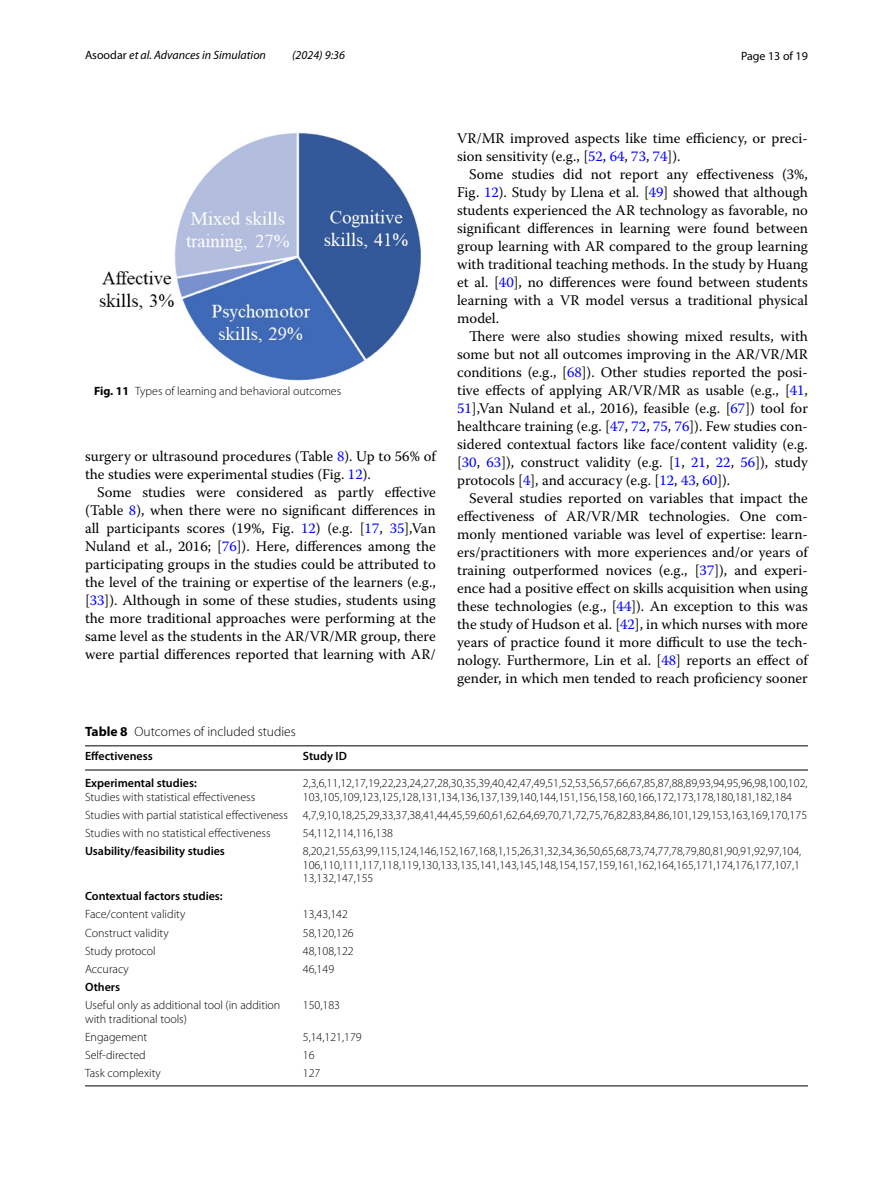
<style>
.page{position:relative;width:893px;height:1187px;background:#fff}
.page>*{position:absolute;margin:0;border:0;box-sizing:border-box;transform-origin:0 0}
.t1{font:14.7px/18px "Warnock Pro";color:#000;text-align:justify}
.t2{font:300 13.5px "Myriad Pro";color:#000}
.t3{font:300 12px/13.5px "Myriad Pro";color:#000}
.t4{font:600 12px "Myriad Pro";color:#000}
.t5{font:italic 12px "Myriad Pro";color:#000}
.t6{font:12px "Myriad Pro";color:#000}
.s1{font-style:normal}
.s2{font-weight:700}
.s3{color:#00f}
</style>
<div class="page">
<img style="left:100px;top:133px;width:321px;height:247px">
<hr style="left:85px;top:745px;width:218px;height:1px;background:#000">
<hr style="left:85px;top:769px;width:218px;height:1px;background:#000">
<hr style="left:303px;top:745px;width:505px;height:1px;background:#000">
<hr style="left:303px;top:769px;width:505px;height:1px;background:#000">
<hr style="left:85px;top:1085px;width:218px;height:1px;background:#000">
<hr style="left:303px;top:1085px;width:505px;height:1px;background:#000">
<p class="t5" style="left:85px;top:48px;width:182px"><span class="s1">Asoodar</span> et al. Advances in Simulation</p>
<p class="t5" style="left:292px;top:48px;width:54px">(2024) 9:36</p>
<p class="t6" style="left:741px;top:48px;width:68px">Page 13 of 19</p>
<p class="t3" style="left:94px;top:384px;width:249px"><span class="s2">Fig. 11</span> Types of learning and behavioral outcomes</p>
<p class="t1" style="left:85px;top:447px;width:352px">surgery or ultrasound procedures (Table <span class="s3">8</span>). Up to 56% of the studies were experimental studies (Fig. <span class="s3">12</span>).</p>
<p class="t1" style="left:85px;top:483px;width:352px;text-indent:12px">Some studies were considered as partly effective (Table <span class="s3">8</span>), when there were no significant differences in all participants scores (19%, Fig. <span class="s3">12</span>) (e.g. [<span class="s3">17</span>, <span class="s3">35</span>],Van Nuland et al., 2016; [<span class="s3">76</span>]). Here, differences among the participating groups in the studies could be attributed to the level of the training or expertise of the learners (e.g., [<span class="s3">33</span>]). Although in some of these studies, students using the more traditional approaches were performing at the same level as the students in the AR/VR/MR group, there were partial differences reported that learning with AR/</p>
<p class="t1" style="left:457px;top:128px;width:352px">VR/MR improved aspects like time efficiency, or preci&shy;sion sensitivity (e.g., [<span class="s3">52</span>, <span class="s3">64</span>, <span class="s3">73</span>, <span class="s3">74</span>]).</p>
<p class="t1" style="left:457px;top:164px;width:352px;text-indent:12px">Some studies did not report any effectiveness (3%, Fig. <span class="s3">12</span>). Study by Llena et al. [<span class="s3">49</span>] showed that although students experienced the AR technology as favorable, no significant differences in learning were found between group learning with AR compared to the group learning with traditional teaching methods. In the study by Huang et al. [<span class="s3">40</span>], no differences were found between students learning with a VR model versus a traditional physical model.</p>
<p class="t1" style="left:457px;top:326px;width:352px;text-indent:12px">There were also studies showing mixed results, with some but not all outcomes improving in the AR/VR/MR conditions (e.g., [<span class="s3">68</span>]). Other studies reported the posi&shy;tive effects of applying AR/VR/MR as usable (e.g., [<span class="s3">41</span>, <span class="s3">51</span>],Van Nuland et al., 2016), feasible (e.g. [<span class="s3">67</span>]) tool for healthcare training (e.g. [<span class="s3">47</span>, <span class="s3">72</span>, <span class="s3">75</span>, <span class="s3">76</span>]). Few studies con&shy;sidered contextual factors like face/content validity (e.g. [<span class="s3">30</span>, <span class="s3">63</span>]), construct validity (e.g. [<span class="s3">1</span>, <span class="s3">21</span>, <span class="s3">22</span>, <span class="s3">56</span>]), study protocols [<span class="s3">4</span>], and accuracy (e.g. [<span class="s3">12</span>, <span class="s3">43</span>, <span class="s3">60</span>]).</p>
<p class="t1" style="left:457px;top:488px;width:352px;text-indent:12px">Several studies reported on variables that impact the effectiveness of AR/VR/MR technologies. One com&shy;monly mentioned variable was level of expertise: learn&shy;ers/practitioners with more experiences and/or years of training outperformed novices (e.g., [<span class="s3">37</span>]), and experi&shy;ence had a positive effect on skills acquisition when using these technologies (e.g., [<span class="s3">44</span>]). An exception to this was the study of Hudson et al. [<span class="s3">42</span>], in which nurses with more years of practice found it more difficult to use the tech&shy;nology. Furthermore, Lin et al. [<span class="s3">48</span>] reports an effect of gender, in which men tended to reach proficiency sooner</p>
<p class="t2" style="left:85px;top:724px;width:212px"><span class="s2">Table 8</span> Outcomes of included studies</p>
<p class="t4" style="left:85px;top:748px;width:69px">Effectiveness</p>
<p class="t4" style="left:303px;top:748px;width:46px">Study ID</p>
<p class="t4" style="left:85px;top:775px;width:113px">Experimental studies:</p>
<p class="t3" style="left:85px;top:790px;width:172px">Studies with statistical effectiveness</p>
<p class="t3" style="left:303px;top:776px;width:506px">2,3,6,11,12,17,19,22,23,24,27,28,30,35,39,40,42,47,49,51,52,53,56,57,66,67,85,87,88,89,93,94,95,96,98,100,102,<br>103,105,109,123,125,128,131,134,136,137,139,140,144,151,156,158,160,166,172,173,178,180,181,182,184</p>
<p class="t3" style="left:85px;top:805px;width:724px;line-height:18.1px">Studies with partial statistical effectiveness 4,7,9,10,18,25,29,33,37,38,41,44,45,59,60,61,62,64,69,70,71,72,75,76,82,83,84,86,101,129,153,163,169,170,175<br>Studies with no statistical effectiveness</p>
<p class="t3" style="left:303px;top:826px;width:92px">54,112,114,116,138</p>
<p class="t4" style="left:85px;top:843px;width:141px">Usability/feasibility studies</p>
<p class="t3" style="left:303px;top:844px;width:500px;text-align:justify">8,20,21,55,63,99,115,124,146,152,167,168,1,15,26,31,32,34,36,50,65,68,73,74,77,78,79,80,81,90,91,92,97,104, 106,110,111,117,118,119,130,133,135,141,143,145,148,154,157,159,161,162,164,165,171,174,176,177,107,1<br>13,132,147,155</p>
<p class="t4" style="left:85px;top:888px;width:139px">Contextual factors studies:</p>
<p class="t3" style="left:85px;top:907px;width:102px">Face/content validity</p>
<p class="t3" style="left:303px;top:907px;width:47px">13,43,142</p>
<p class="t3" style="left:85px;top:926px;width:85px">Construct validity</p>
<p class="t3" style="left:303px;top:926px;width:53px">58,120,126</p>
<p class="t3" style="left:85px;top:944px;width:72px">Study protocol</p>
<p class="t3" style="left:303px;top:944px;width:53px">48,108,122</p>
<p class="t3" style="left:85px;top:962px;width:45px">Accuracy</p>
<p class="t3" style="left:303px;top:962px;width:33px">46,149</p>
<p class="t4" style="left:85px;top:979px;width:37px">Others</p>
<p class="t3" style="left:85px;top:998px;width:197px">Useful only as additional tool (in addition with traditional tools)</p>
<p class="t3" style="left:303px;top:998px;width:39px">150,183</p>
<p class="t3" style="left:85px;top:1030px;width:64px">Engagement</p>
<p class="t3" style="left:303px;top:1030px;width:60px">5,14,121,179</p>
<p class="t3" style="left:85px;top:1048px;width:62px">Self-directed</p>
<p class="t3" style="left:303px;top:1048px;width:13px">16</p>
<p class="t3" style="left:85px;top:1066px;width:77px">Task complexity</p>
<p class="t3" style="left:303px;top:1066px;width:19px">127</p>
</div>
